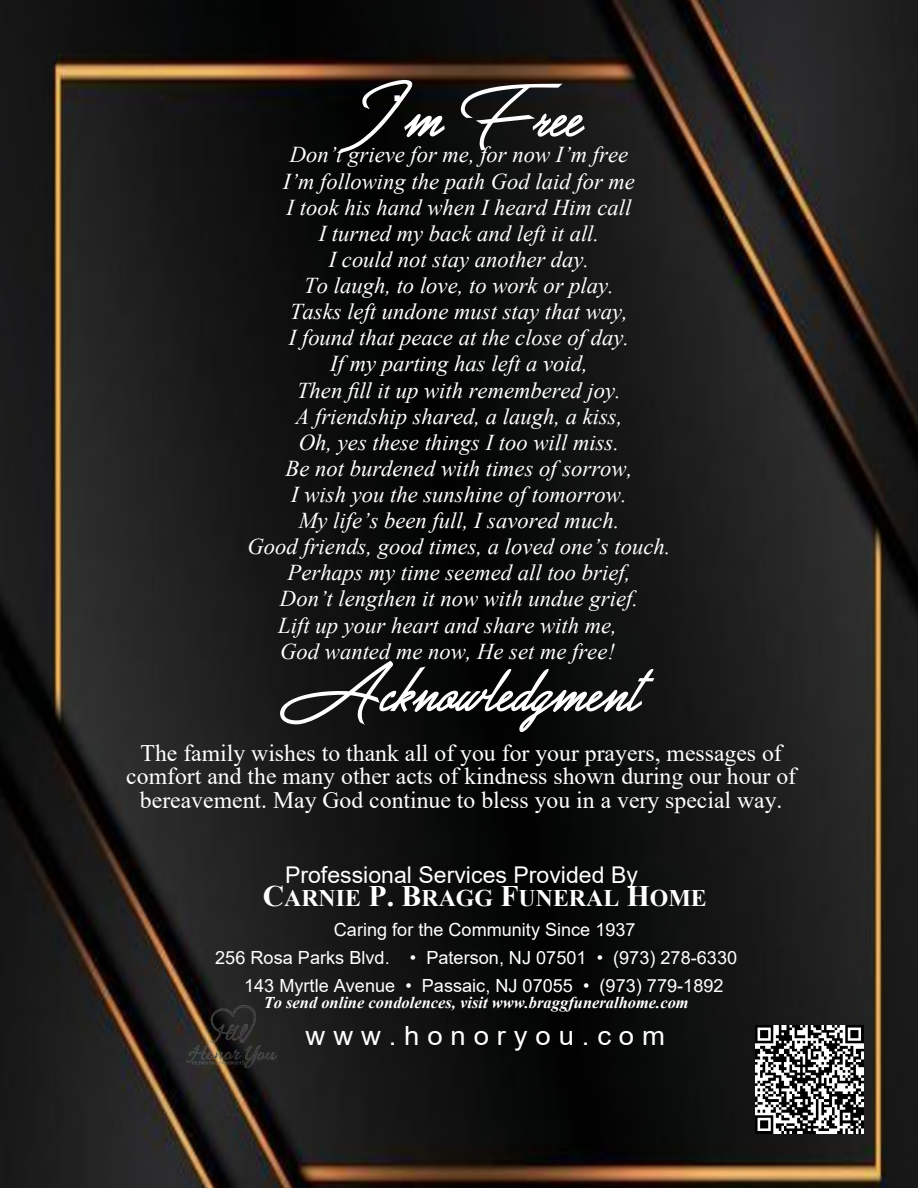
<style>
.page{position:relative;width:918px;height:1188px;background:#fff}
.page>*{position:absolute;margin:0;border:0;box-sizing:border-box;transform-origin:0 0}
.t1{font:56.55px "Arial";color:#fff}
.t2{font:26.4px "Arial";color:#fff;scale:1.04 1}
.t3{font:700 23.85px "Times New Roman";color:#fff}
.t4{font:23.7px/23.7px "Times New Roman";color:#fff;text-align:center}
.t5{font:23.1px "Arial";color:#fff}
.t6{font:italic 22.65px "Times New Roman";color:#fff}
.t7{font:18.15px "Arial";color:#fff}
.t8{font:italic 700 16.5px "Times New Roman";color:#fff}
.s1{font-size:29.85px}
</style>
<div class="page">
<img style="left:0;top:0;width:918px;height:1188px">
<svg style="left:280px;top:661px;width:374px;height:71px;background:#363636"></svg>
<img style="left:186px;top:1005px;width:91px;height:63px">
<svg style="left:337px;top:80px;width:108px;height:73px;background:#282827"></svg>
<svg style="left:461px;top:84px;width:124px;height:66px;background:#3e3e3e"></svg>
<img style="left:756px;top:1026px;width:108px;height:108px">
<h1 class="t1" style="left:391px;top:95px;width:14px">’</h1>
<p class="t6" style="left:290px;top:147px;width:340px">Don’t grieve for me, for now I’m free</p>
<p class="t6" style="left:283px;top:173px;width:353px">I’m following the path God laid for me</p>
<p class="t6" style="left:287px;top:199px;width:346px">I took his hand when I heard Him call</p>
<p class="t6" style="left:319px;top:225px;width:282px">I turned my back and left it all.</p>
<p class="t6" style="left:329px;top:251px;width:262px">I could not stay another day.</p>
<p class="t6" style="left:304px;top:277px;width:311px">To laugh, to love, to work or play.</p>
<p class="t6" style="left:290px;top:303px;width:339px">Tasks left undone must stay that way,</p>
<p class="t6" style="left:289px;top:330px;width:342px">I found that peace at the close of day.</p>
<p class="t6" style="left:330px;top:356px;width:259px">If my parting has left a void,</p>
<p class="t6" style="left:297px;top:382px;width:325px">Then fill it up with remembered joy.</p>
<p class="t6" style="left:296px;top:408px;width:328px">A friendship shared, a laugh, a kiss,</p>
<p class="t6" style="left:299px;top:434px;width:322px">Oh, yes these things I too will miss.</p>
<p class="t6" style="left:286px;top:460px;width:348px">Be not burdened with times of sorrow,</p>
<p class="t6" style="left:291px;top:486px;width:337px">I wish you the sunshine of tomorrow.</p>
<p class="t6" style="left:299px;top:512px;width:322px">My life’s been full, I savored much.</p>
<p class="t6" style="left:248px;top:539px;width:424px">Good friends, good times, a loved one’s touch.</p>
<p class="t6" style="left:288px;top:565px;width:344px">Perhaps my time seemed all too brief,</p>
<p class="t6" style="left:280px;top:591px;width:360px">Don’t lengthen it now with undue grief.</p>
<p class="t6" style="left:278px;top:617px;width:340px">Lift up your heart and share with me,</p>
<p class="t6" style="left:280px;top:643px;width:336px">God wanted me now, He set me free!</p>
<p class="t4" style="left:126px;top:743px;width:671px">The family wishes to thank all of you for your prayers, messages of comfort and the many other acts of kindness shown during our hour of bereavement. May God continue to bless you in a very special way.</p>
<p class="t5" style="left:285px;top:867px;width:354px">Professional Services Provided By</p>
<p class="t3" style="left:263px;top:890px;width:446px"><span class="s1">C</span>ARNIE <span class="s1">P. B</span>RAGG <span class="s1">F</span>UNERAL <span class="s1">H</span>OME</p>
<p class="t7" style="left:334px;top:923px;width:303px">Caring for the Community Since 1937</p>
<p class="t7" style="left:215px;top:951px;width:523px">256 Rosa Parks Blvd. • Paterson, NJ 07501 • (973) 278-6330</p>
<p class="t7" style="left:244px;top:979px;width:481px">143 Myrtle Avenue • Passaic, NJ 07055 • (973) 779-1892</p>
<p class="t8" style="left:264px;top:997px;width:427px">To send online condolences, visit www.braggfuneralhome.com</p>
<p class="t2" style="left:306px;top:1025px;width:347px">w w w . h o n o r y o u . c o m</p>
</div>
